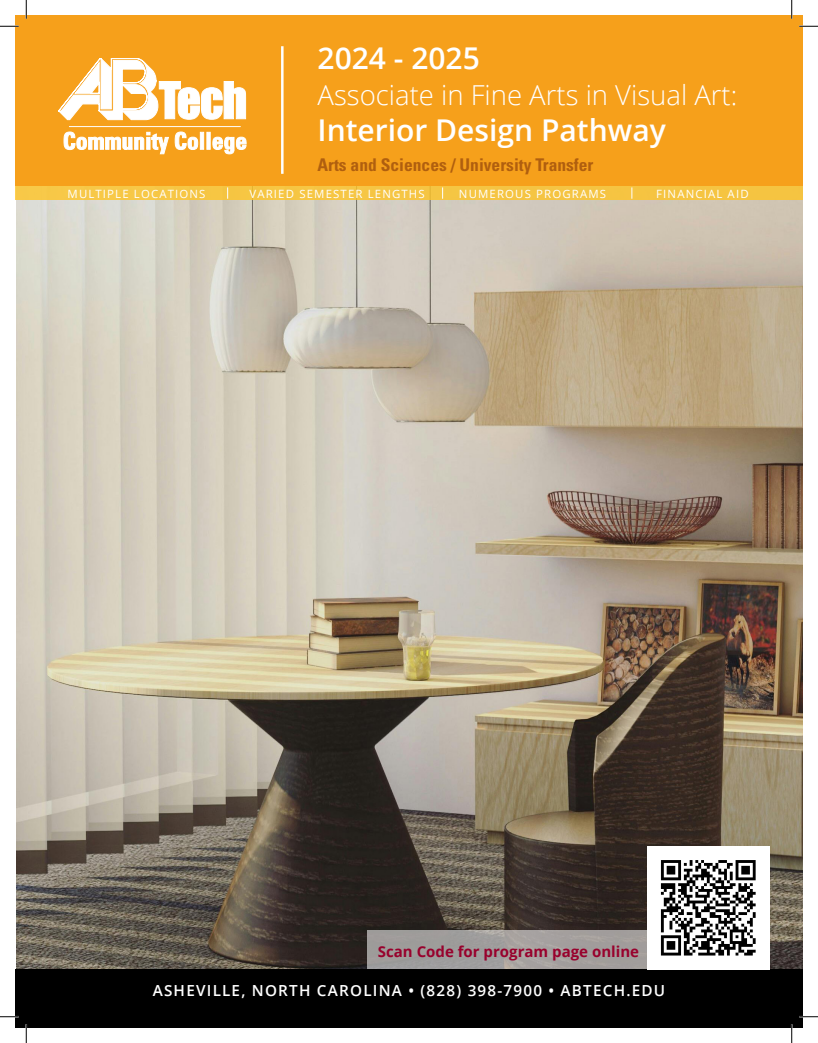
<style>
.page{position:relative;width:818px;height:1043px;background:#fff}
.page>*{position:absolute;margin:0;border:0;box-sizing:border-box;transform-origin:0 0}
._14a_Program_H2{font:600 30px "Open Sans";color:#fff}
._14a_Program_H2-2{font:300 27.5px "Open Sans";color:#fff}
._14a_Program_H2-3{font:700 condensed 17.5px "Univers LT Std";color:#b05f0f}
.t1{font:600 15.25px "Open Sans";letter-spacing:.08em;color:#fff}
.t2{font:700 15px "Open Sans";color:#98012d}
.t3{font:11.38px "Open Sans";letter-spacing:.1em;color:#fff}
</style>
<div class="page">
<img style="left:16px;top:200px;width:786px;height:769px">
<svg style="left:15px;top:185px;width:787px;height:15px;background:#f5c240"></svg>
<div style="left:15px;top:15px;width:787px;height:170px;background:#f6a01b"></div>
<div style="left:15px;top:969px;width:787px;height:59px;background:#000"></div>
<svg style="left:227px;top:187px;width:1px;height:12px"></svg>
<svg style="left:442px;top:187px;width:1px;height:12px"></svg>
<svg style="left:631px;top:187px;width:1px;height:12px"></svg>
<svg style="left:58px;top:58px;width:188px;height:62px"></svg>
<svg style="left:64px;top:132px;width:105px;height:22px"></svg>
<svg style="left:175px;top:132px;width:23px;height:18px"></svg>
<div style="left:200px;top:132px;width:4px;height:17px;background:#fff;border:1px solid #fff"></div>
<hr style="left:207px;top:132px;width:3px;height:17px;background:#fff">
<svg style="left:212px;top:137px;width:34px;height:17px"></svg>
<hr style="left:69px;top:126px;width:172px;height:1px;background:#fff">
<hr style="left:281px;top:46px;width:2px;height:128px;background:#fff">
<div style="left:367px;top:930px;width:402px;height:39px;background:#a19d9c"></div>
<img style="left:647px;top:846px;width:122px;height:123px">
<svg style="left:0;top:25px;width:19px;height:2px"></svg>
<svg style="left:799px;top:25px;width:19px;height:2px"></svg>
<svg style="left:0;top:1015px;width:19px;height:2px"></svg>
<svg style="left:799px;top:1015px;width:19px;height:2px"></svg>
<svg style="left:25px;top:0;width:2px;height:19px"></svg>
<svg style="left:25px;top:1024px;width:2px;height:18px"></svg>
<svg style="left:790px;top:0;width:2px;height:19px"></svg>
<svg style="left:790px;top:1024px;width:2px;height:18px"></svg>
<p class="_14a_Program_H2" style="left:317px;top:38px;width:164px">2024 - 2025</p>
<p class="_14a_Program_H2-2" style="left:317px;top:76px;width:421px">Associate in Fine Arts in Visual Art:</p>
<p class="_14a_Program_H2" style="left:317px;top:109px;width:350px">Interior Design Pathway</p>
<p class="_14a_Program_H2-3" style="left:317px;top:154px;width:277px">Arts and Sciences / University Transfer</p>
<p class="t3" style="left:68px;top:186px;width:139px">MULTIPLE LOCATIONS</p>
<p class="t3" style="left:249px;top:186px;width:177px">VARIED SEMESTER LENGTHS</p>
<p class="t3" style="left:459px;top:186px;width:149px">NUMEROUS PROGRAMS</p>
<p class="t3" style="left:656px;top:186px;width:94px">FINANCIAL AID</p>
<p class="t2" style="left:378px;top:941px;width:263px">Scan Code for program page online</p>
<p class="t1" style="left:153px;top:979px;width:514px">ASHEVILLE, NORTH CAROLINA • (828) 398-7900 • ABTECH.EDU</p>
</div>
